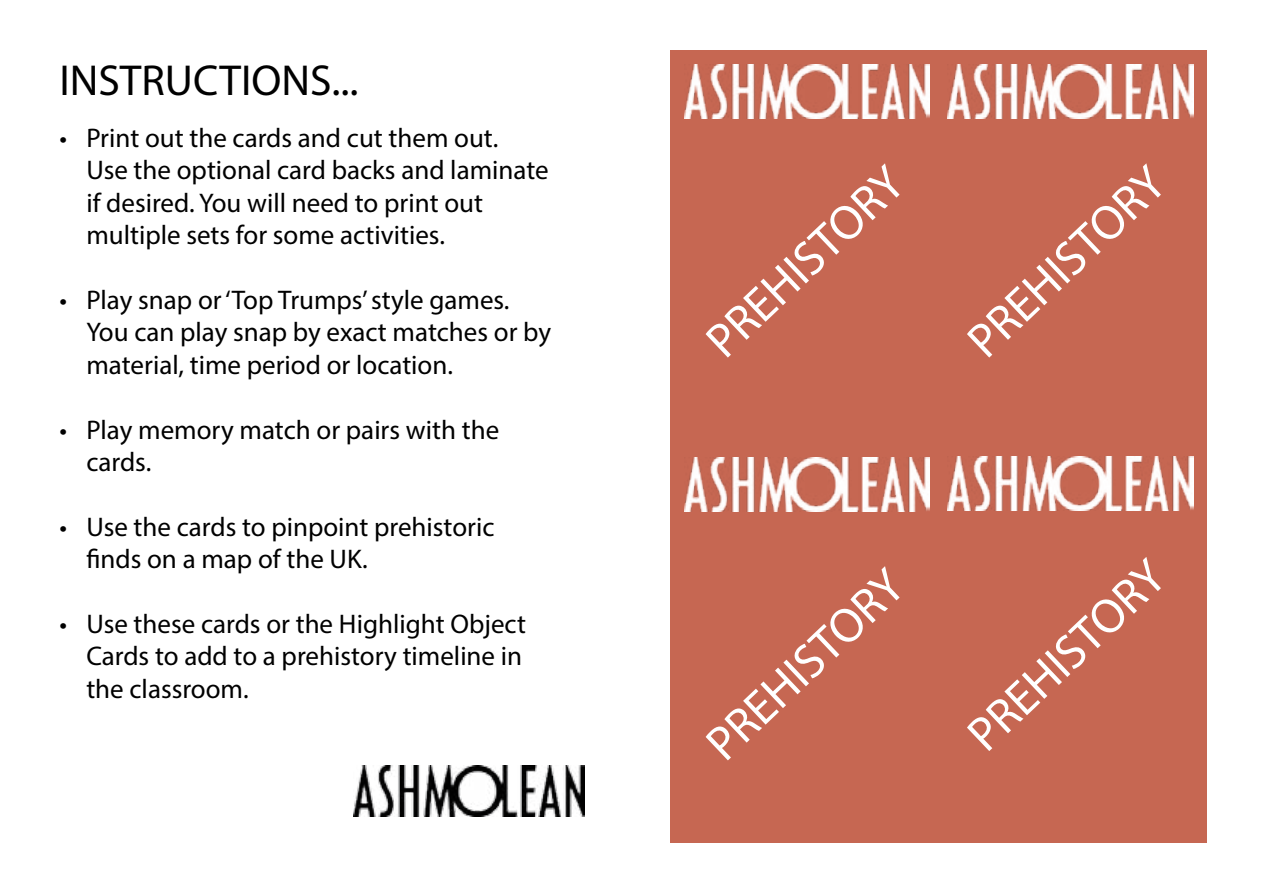
<style>
.page{position:relative;width:1263px;height:893px;background:#fff}
.page>*{position:absolute;margin:0;border:0;box-sizing:border-box;transform-origin:0 0}
.t1{font:48.6px "Myriad Pro";color:#fff}
.t2{font:43.5px "Myriad Pro";color:#000}
.t3{font:27px/32.4px "Myriad Pro";color:#000}
</style>
<div class="page">
<img style="left:353px;top:765px;width:231px;height:51px">
<div style="left:670px;top:50px;width:536px;height:793px;background:#c66752"></div>
<img style="left:684px;top:64px;width:246px;height:54px">
<img style="left:948px;top:64px;width:245px;height:54px">
<img style="left:684px;top:457px;width:246px;height:54px">
<img style="left:948px;top:457px;width:245px;height:54px">
<h2 class="t2" style="left:59px;top:53px;width:301px">INSTRUCTIONS...</h2>
<p class="t3" style="left:86px;top:121px;width:464px;text-indent:-27px">• Print out the cards and cut them out.<br>Use the optional card backs and laminate if desired. You will need to print out multiple sets for some activities.</p>
<p class="t3" style="left:86px;top:283px;width:466px;text-indent:-27px">• Play snap or‘Top Trumps’style games.<br>You can play snap by exact matches or by material, time period or location.</p>
<p class="t3" style="left:86px;top:413px;width:414px;text-indent:-27px">• Play memory match or pairs with the cards.</p>
<p class="t3" style="left:86px;top:510px;width:410px;text-indent:-27px">• Use the cards to pinpoint prehistoric finds on a map of the UK.</p>
<p class="t3" style="left:86px;top:607px;width:441px;text-indent:-27px">• Use these cards or the Highlight Object<br>Cards to add to a prehistory timeline in the classroom.</p>
<h1 class="t1" style="left:694px;top:328px;width:253px;rotate:-44deg">PREHISTORY</h1>
<h1 class="t1" style="left:955px;top:328px;width:253px;rotate:-44deg">PREHISTORY</h1>
<h1 class="t1" style="left:694px;top:730px;width:253px;rotate:-44deg">PREHISTORY</h1>
<h1 class="t1" style="left:955px;top:721px;width:253px;rotate:-44deg">PREHISTORY</h1>
</div>
